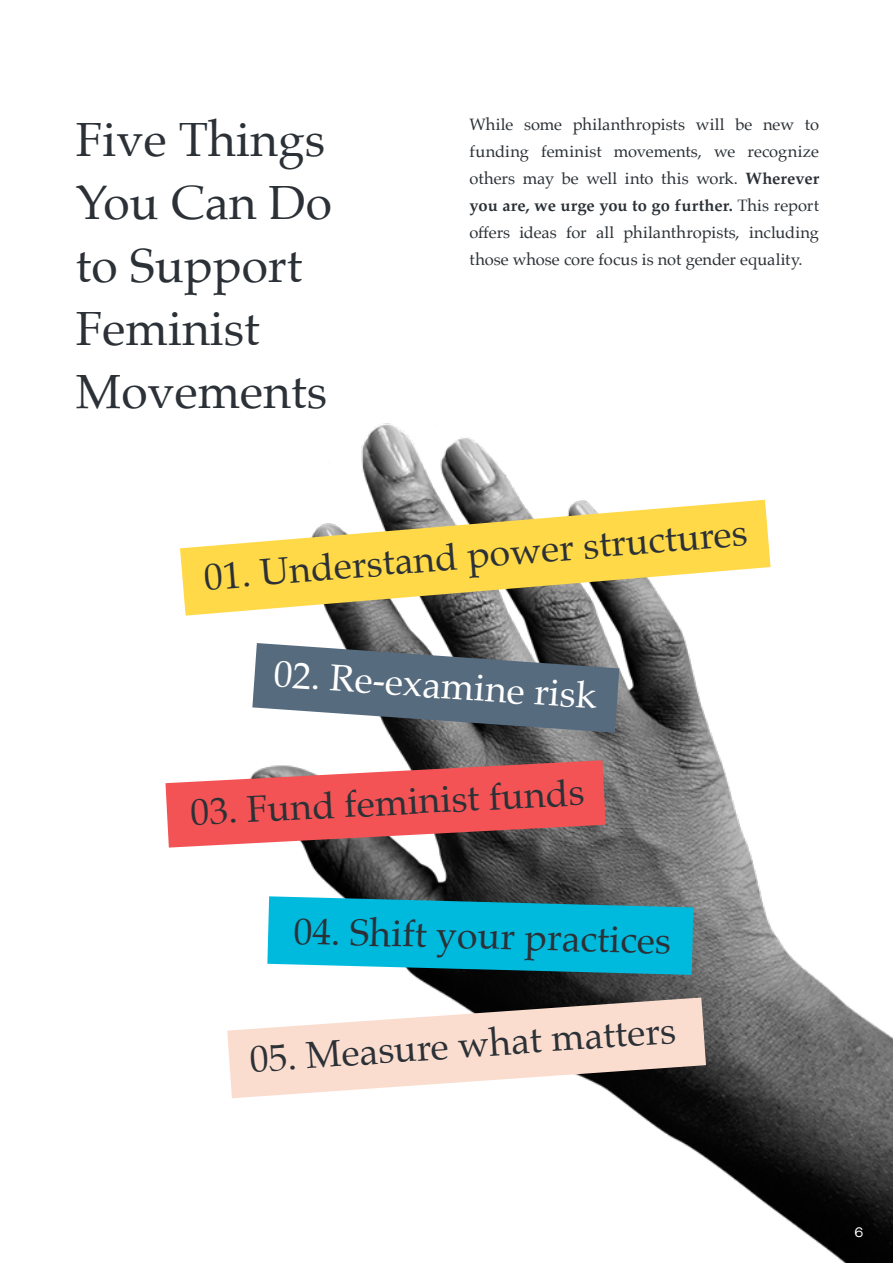
<style>
.page{position:relative;width:893px;height:1263px;background:#fff}
.page>*{position:absolute;margin:0;border:0;box-sizing:border-box;transform-origin:0 0}
.t1{font:48px/63px "Palatino";color:#2b3136}
.t2{font:37.5px "Palatino";color:#2b3136}
.t3{font:37.5px "Palatino";color:#fff}
.t4{font:16.5px/27px "Palatino";color:#2b3136;text-align:justify}
.t5{font:14.25px "Maison Neue";color:#fff}
.s1{font-weight:700}
</style>
<div class="page">
<img style="left:303px;top:423px;width:590px;height:840px">
<svg style="left:227px;top:997px;width:479px;height:101px;fill:#fbddd0"></svg>
<svg style="left:252px;top:643px;width:367px;height:90px;background:#697886"></svg>
<svg style="left:165px;top:760px;width:441px;height:87px;background:#dd696a"></svg>
<svg style="left:180px;top:500px;width:591px;height:116px;fill:#ffd947"></svg>
<svg style="left:267px;top:896px;width:426px;height:79px;background:#11afce"></svg>
<h1 class="t1" style="left:76px;top:108px;width:258px">Five Things<br>You Can Do to Support<br>Feminist<br>Movements</h1>
<p class="t4" style="left:470px;top:111px;width:351px">While some philanthropists will be new to funding feminist movements, we recognize others may be well into this work. <span class="s1">Wherever you are, we urge you to go further.</span> This report offers ideas for all philanthropists, including those whose core focus is not gender equality.</p>
<h2 class="t2" style="left:201px;top:547px;width:547px;rotate:-5deg">01. Understand power structures</h2>
<h2 class="t3" style="left:276px;top:642px;width:325px;rotate:4deg">02. Re-examine risk</h2>
<h2 class="t2" style="left:189px;top:781px;width:396px;rotate:-3deg">03. Fund feminist funds</h2>
<h2 class="t2" style="left:294px;top:901px;width:379px;rotate:1deg">04. Shift your practices</h2>
<h2 class="t2" style="left:248px;top:1028px;width:428px;rotate:-4deg">05. Measure what matters</h2>
<p class="t5" style="left:854px;top:1222px;width:10px">6</p>
</div>
